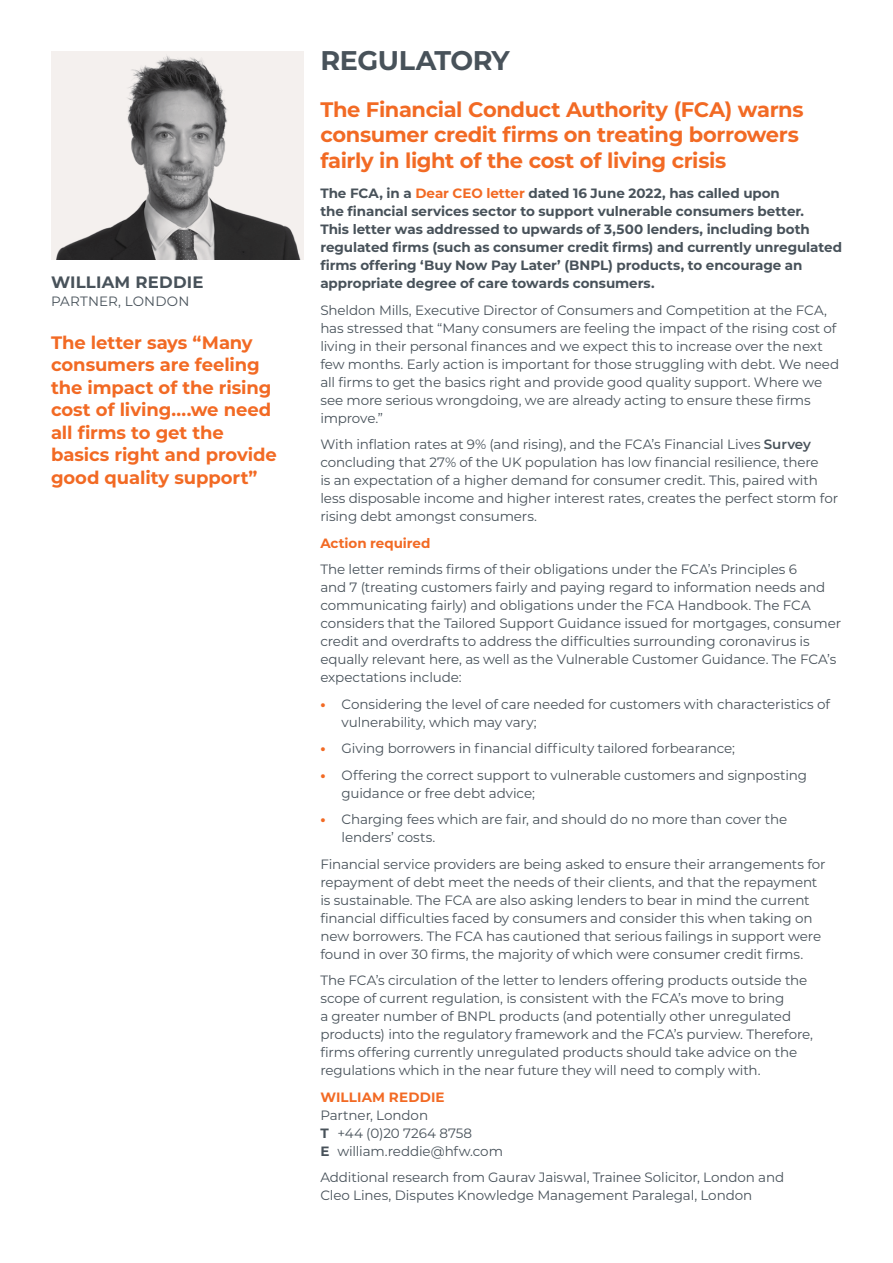
<style>
.page{position:relative;width:893px;height:1263px;background:#fff}
.page>*{position:absolute;margin:0;border:0;box-sizing:border-box;transform-origin:0 0}
.t1{font:700 27px "Montserrat";letter-spacing:-.02em;color:#48525a}
.t2{font:700 21px/25.5px "Montserrat";letter-spacing:-.02em;color:#f26a24}
.t3{font:700 18px/22.5px "Montserrat";letter-spacing:-.005em;color:#f26a24}
.t4{font:700 16.5px "Montserrat";letter-spacing:.015em;color:#48525a}
.t5{font:13.5px/18px "Montserrat";letter-spacing:-.01em;color:#48525a}
.t6{font:700 13.5px/18px "Montserrat";letter-spacing:-.005em;color:#48525a}
.t7{font:700 13.5px "Montserrat";color:#f26a24}
.t8{font:13.5px "Montserrat";letter-spacing:.01em;color:#48525a}
.s1{color:#f26a24}
.s2{font-weight:600}
.s3{font-weight:800;color:#f26a24}
.s4{font-weight:700}
</style>
<div class="page">
<svg style="left:51px;top:51px;width:252px;height:208px;background:#bbb8b7"></svg>
<p class="t4" style="left:51px;top:270px;width:154px">WILLIAM REDDIE</p>
<p class="t8" style="left:51px;top:292px;width:140px">PARTNER, LONDON</p>
<h3 class="t3" style="left:51px;top:330px;width:227px">The letter says “Many consumers are feeling the impact of the rising cost of living....we need all firms to get the basics right and provide good quality support”</h3>
<h1 class="t1" style="left:320px;top:41px;width:191px">REGULATORY</h1>
<h2 class="t2" style="left:320px;top:95px;width:485px">The Financial Conduct Authority (FCA) warns consumer credit firms on treating borrowers fairly in light of the cost of living crisis</h2>
<p class="t6" style="left:320px;top:184px;width:523px">The FCA, in a <span class="s1">Dear CEO letter</span> dated 16 June 2022, has called upon<br>the financial services sector to support vulnerable consumers better.<br>This letter was addressed to upwards of 3,500 lenders, including both regulated firms (such as consumer credit firms) and currently unregulated firms offering ‘Buy Now Pay Later’ (BNPL) products, to encourage an appropriate degree of care towards consumers.</p>
<p class="t5" style="left:320px;top:301px;width:520px">Sheldon Mills, Executive Director of Consumers and Competition at the FCA, has stressed that “Many consumers are feeling the impact of the rising cost of living in their personal finances and we expect this to increase over the next few months. Early action is important for those struggling with debt. We need all firms to get the basics right and provide good quality support. Where we see more serious wrongdoing, we are already acting to ensure these firms improve.”</p>
<p class="t5" style="left:320px;top:435px;width:519px">With inflation rates at 9% (and rising), and the FCA’s Financial Lives <span class="s2">Survey </span>concluding that 27% of the UK population has low financial resilience, there<br>is an expectation of a higher demand for consumer credit. This, paired with less disposable income and higher interest rates, creates the perfect storm for rising debt amongst consumers.</p>
<p class="t7" style="left:320px;top:533px;width:112px">Action required</p>
<p class="t5" style="left:320px;top:560px;width:522px">The letter reminds firms of their obligations under the FCA’s Principles 6<br>and 7 (treating customers fairly and paying regard to information needs and communicating fairly) and obligations under the FCA Handbook. The FCA considers that the Tailored Support Guidance issued for mortgages, consumer credit and overdrafts to address the difficulties surrounding coronavirus is equally relevant here, as well as the Vulnerable Customer Guidance. The FCA’s expectations include:</p>
<p class="t5" style="left:342px;top:695px;width:490px;text-indent:-21px"><span class="s3">•</span> Considering the level of care needed for customers with characteristics of vulnerability, which may vary;</p>
<p class="t5" style="left:320px;top:739px;width:416px"><span class="s3">•</span> Giving borrowers in financial difficulty tailored forbearance;</p>
<p class="t5" style="left:342px;top:766px;width:467px;text-indent:-21px"><span class="s3">•</span> Offering the correct support to vulnerable customers and signposting guidance or free debt advice;</p>
<p class="t5" style="left:342px;top:810px;width:447px;text-indent:-21px"><span class="s3">•</span> Charging fees which are fair, and should do no more than cover the lenders’ costs.</p>
<p class="t5" style="left:320px;top:855px;width:507px">Financial service providers are being asked to ensure their arrangements for repayment of debt meet the needs of their clients, and that the repayment is sustainable. The FCA are also asking lenders to bear in mind the current financial difficulties faced by consumers and consider this when taking on new borrowers. The FCA has cautioned that serious failings in support were found in over 30 firms, the majority of which were consumer credit firms.</p>
<p class="t5" style="left:320px;top:971px;width:494px">The FCA’s circulation of the letter to lenders offering products outside the scope of current regulation, is consistent with the FCA’s move to bring<br>a greater number of BNPL products (and potentially other unregulated products) into the regulatory framework and the FCA’s purview. Therefore, firms offering currently unregulated products should take advice on the regulations which in the near future they will need to comply with.</p>
<p class="t7" style="left:320px;top:1087px;width:126px">WILLIAM REDDIE</p>
<p class="t5" style="left:320px;top:1106px;width:184px">Partner, London<br><span class="s4">T</span> +44 (0)20 7264 8758<br><span class="s4">E</span> william.reddie@hfw.com</p>
<p class="t5" style="left:320px;top:1168px;width:465px">Additional research from Gaurav Jaiswal, Trainee Solicitor, London and<br>Cleo Lines, Disputes Knowledge Management Paralegal, London</p>
</div>
